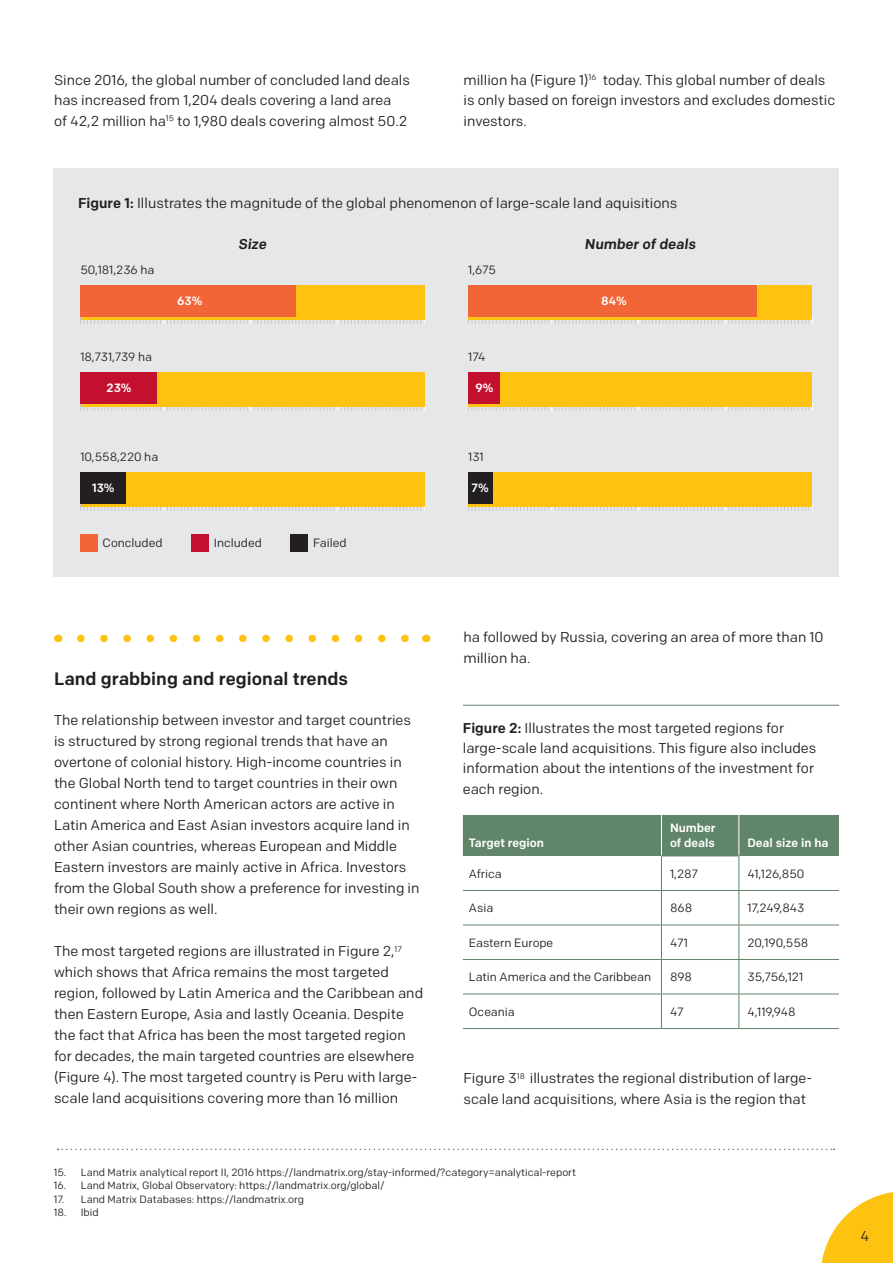
<style>
.page{position:relative;width:893px;height:1263px;background:#fff}
.page>*{position:absolute;margin:0;border:0;box-sizing:border-box;transform-origin:0 0}
.t1{font:500 18px "Colfax";color:#231f20}
.t2{font:14.25px/21px "Colfax";color:#231f20}
.t3{font:500 14.25px "Colfax";color:#231f20}
.t4{font:12px "Colfax";color:#231f20}
.t5{font:500 12px "Colfax";color:#fff}
.t6{font:10.5px "Colfax";color:#231f20}
.s1{font-weight:500}
</style>
<div class="page">
<svg style="left:821px;top:1192px;width:72px;height:71px"></svg>
<svg style="left:81px;top:635px;width:328px;height:7px"></svg>
<div style="left:463px;top:815px;width:376px;height:41px;background:#618568"></div>
<hr style="left:463px;top:890px;width:198px;height:1px;background:#618568">
<hr style="left:661px;top:891px;width:1px;height:34px;background:#618568">
<hr style="left:739px;top:890px;width:100px;height:1px;background:#618568">
<hr style="left:738px;top:891px;width:1px;height:34px;background:#618568">
<hr style="left:463px;top:925px;width:198px;height:1px;background:#618568">
<hr style="left:661px;top:925px;width:78px;height:1px;background:#618568">
<hr style="left:661px;top:925px;width:1px;height:34px;background:#618568">
<hr style="left:739px;top:925px;width:100px;height:1px;background:#618568">
<hr style="left:738px;top:925px;width:1px;height:34px;background:#618568">
<hr style="left:463px;top:959px;width:198px;height:1px;background:#618568">
<hr style="left:661px;top:959px;width:78px;height:1px;background:#618568">
<hr style="left:661px;top:960px;width:1px;height:34px;background:#618568">
<hr style="left:739px;top:959px;width:100px;height:1px;background:#618568">
<hr style="left:738px;top:960px;width:1px;height:34px;background:#618568">
<hr style="left:463px;top:994px;width:198px;height:1px;background:#618568">
<hr style="left:661px;top:994px;width:78px;height:1px;background:#618568">
<hr style="left:661px;top:994px;width:1px;height:34px;background:#618568">
<hr style="left:739px;top:994px;width:100px;height:1px;background:#618568">
<hr style="left:738px;top:994px;width:1px;height:34px;background:#618568">
<hr style="left:463px;top:705px;width:198px;height:1px;background:#618568">
<hr style="left:661px;top:705px;width:78px;height:1px;background:#618568">
<hr style="left:739px;top:705px;width:100px;height:1px;background:#618568">
<hr style="left:463px;top:1028px;width:198px;height:1px;background:#618568">
<hr style="left:661px;top:1028px;width:78px;height:1px;background:#618568">
<hr style="left:739px;top:1028px;width:100px;height:1px;background:#618568">
<hr style="left:661px;top:815px;width:1px;height:40px;background:#fff">
<hr style="left:738px;top:815px;width:1px;height:40px;background:#fff">
<hr style="left:661px;top:855px;width:78px;height:1px;background:#618568">
<hr style="left:661px;top:856px;width:1px;height:34px;background:#618568">
<hr style="left:738px;top:856px;width:1px;height:34px;background:#618568">
<hr style="left:661px;top:890px;width:78px;height:1px;background:#618568">
<div style="left:54px;top:168px;width:785px;height:409px;background:#e6e7e9"></div>
<div style="left:80px;top:535px;width:17px;height:17px;background:#f26537"></div>
<div style="left:192px;top:535px;width:17px;height:17px;background:#c3102e"></div>
<div style="left:291px;top:535px;width:17px;height:17px;background:#231f20"></div>
<svg style="left:80px;top:317px;width:345px;height:7px"></svg>
<svg style="left:468px;top:316px;width:345px;height:8px"></svg>
<svg style="left:80px;top:404px;width:345px;height:7px"></svg>
<svg style="left:468px;top:403px;width:345px;height:8px"></svg>
<svg style="left:80px;top:504px;width:345px;height:7px"></svg>
<svg style="left:468px;top:503px;width:345px;height:8px"></svg>
<div style="left:81px;top:285px;width:344px;height:34px;background:#fec210"></div>
<div style="left:468px;top:285px;width:344px;height:34px;background:#fec210"></div>
<div style="left:81px;top:372px;width:344px;height:34px;background:#fec210"></div>
<div style="left:468px;top:372px;width:344px;height:34px;background:#fec210"></div>
<div style="left:81px;top:472px;width:344px;height:34px;background:#fec210"></div>
<div style="left:468px;top:472px;width:344px;height:34px;background:#fec210"></div>
<div style="left:80px;top:285px;width:216px;height:32px;background:#f26537"></div>
<div style="left:468px;top:285px;width:288px;height:32px;background:#f26537"></div>
<div style="left:80px;top:372px;width:77px;height:32px;background:#c3102e"></div>
<div style="left:468px;top:372px;width:31px;height:32px;background:#c3102e"></div>
<div style="left:80px;top:472px;width:46px;height:32px;background:#231f20"></div>
<div style="left:468px;top:472px;width:24px;height:32px;background:#231f20"></div>
<svg style="left:58px;top:1148px;width:776px;height:2px"></svg>
<p class="t2" style="left:54px;top:70px;width:357px;line-height:20.2px">Since 2016, the global number of concluded land deals has increased from 1,204 deals covering a land area<br>of 42,2 million ha<sup>15</sup> to 1,980 deals covering almost 50.2</p>
<p class="t2" style="left:463px;top:70px;width:373px;line-height:20.2px">million ha (Figure 1)<sup>16</sup> today. This global number of deals is only based on foreign investors and excludes domestic investors.</p>
<p class="t2" style="left:78px;top:193px;width:601px"><span class="s1">Figure 1:</span> Illustrates the magnitude of the global phenomenon of large-scale land aquisitions</p>
<p class="t3" style="left:585px;top:235px;width:115px">Number of deals</p>
<p class="t4" style="left:80px;top:263px;width:76px">50,181,236 ha</p>
<p class="t4" style="left:468px;top:263px;width:29px">1,675</p>
<p class="t3" style="left:238px;top:235px;width:32px">Size</p>
<p class="t5" style="left:177px;top:294px;width:27px">63%</p>
<p class="t5" style="left:601px;top:294px;width:27px">84%</p>
<p class="t4" style="left:80px;top:349px;width:73px">18,731,739 ha</p>
<p class="t4" style="left:468px;top:349px;width:19px">174</p>
<p class="t5" style="left:107px;top:381px;width:26px">23%</p>
<p class="t5" style="left:475px;top:381px;width:19px">9%</p>
<p class="t4" style="left:80px;top:450px;width:79px">10,558,220 ha</p>
<p class="t4" style="left:468px;top:450px;width:17px">131</p>
<p class="t5" style="left:92px;top:481px;width:24px">13%</p>
<p class="t5" style="left:471px;top:481px;width:19px">7%</p>
<p class="t4" style="left:103px;top:536px;width:61px">Concluded</p>
<p class="t4" style="left:214px;top:536px;width:49px">Included</p>
<p class="t4" style="left:313px;top:536px;width:35px">Failed</p>
<p class="t1" style="left:54px;top:667px;width:296px">Land grabbing and regional trends</p>
<p class="t2" style="left:54px;top:710px;width:367px">The relationship between investor and target countries is structured by strong regional trends that have an overtone of colonial history. High-income countries in the Global North tend to target countries in their own continent where North American actors are active in Latin America and East Asian investors acquire land in other Asian countries, whereas European and Middle Eastern investors are mainly active in Africa. Investors from the Global South show a preference for investing in their own regions as well.</p>
<p class="t2" style="left:54px;top:941px;width:371px">The most targeted regions are illustrated in Figure 2,<sup>17 </sup>which shows that Africa remains the most targeted region, followed by Latin America and the Caribbean and then Eastern Europe, Asia and lastly Oceania. Despite the fact that Africa has been the most targeted region for decades, the main targeted countries are elsewhere (Figure 4). The most targeted country is Peru with large&shy;scale land acquisitions covering more than 16 million</p>
<p class="t2" style="left:463px;top:627px;width:362px">ha followed by Russia, covering an area of more than 10 million ha.</p>
<p class="t2" style="left:463px;top:718px;width:355px;line-height:20.2px"><span class="s1">Figure 2:</span> Illustrates the most targeted regions for large-scale land acquisitions. This figure also includes information about the intentions of the investment for each region.</p>
<p class="t5" style="left:469px;top:836px;width:77px">Target region</p>
<p class="t5" style="left:670px;top:821px;width:47px">Number</p>
<p class="t5" style="left:670px;top:836px;width:46px">of deals</p>
<p class="t5" style="left:747px;top:836px;width:83px">Deal size in ha</p>
<p class="t4" style="left:469px;top:866px;width:34px">Africa</p>
<p class="t4" style="left:670px;top:866px;width:30px">1,287</p>
<p class="t4" style="left:747px;top:866px;width:59px">41,126,850</p>
<p class="t4" style="left:469px;top:901px;width:26px">Asia</p>
<p class="t4" style="left:670px;top:901px;width:24px">868</p>
<p class="t4" style="left:747px;top:901px;width:59px">17,249,843</p>
<p class="t4" style="left:469px;top:935px;width:86px">Eastern Europe</p>
<p class="t4" style="left:670px;top:935px;width:19px">471</p>
<p class="t4" style="left:747px;top:935px;width:63px">20,190,558</p>
<p class="t4" style="left:469px;top:970px;width:184px">Latin America and the Caribbean</p>
<p class="t4" style="left:670px;top:970px;width:24px">898</p>
<p class="t4" style="left:747px;top:970px;width:57px">35,756,121</p>
<p class="t4" style="left:469px;top:1004px;width:47px">Oceania</p>
<p class="t4" style="left:670px;top:1004px;width:15px">47</p>
<p class="t4" style="left:747px;top:1004px;width:50px">4,119,948</p>
<p class="t2" style="left:463px;top:1068px;width:350px">Figure 3<sup>18</sup> illustrates the regional distribution of large&shy;scale land acquisitions, where Asia is the region that</p>
<p class="t6" style="left:54px;top:1166px;width:524px">15. Land Matrix analytical report II, 2016 https://landmatrix.org/stay-informed/?category=analytical-report</p>
<p class="t6" style="left:54px;top:1179px;width:332px">16. Land Matrix, Global Observatory: https://landmatrix.org/global/</p>
<p class="t6" style="left:54px;top:1193px;width:252px">17. Land Matrix Databases: https://landmatrix.org</p>
<p class="t6" style="left:54px;top:1206px;width:46px">18. Ibid</p>
<p class="t2" style="left:860px;top:1225px;width:10px">4</p>
</div>
